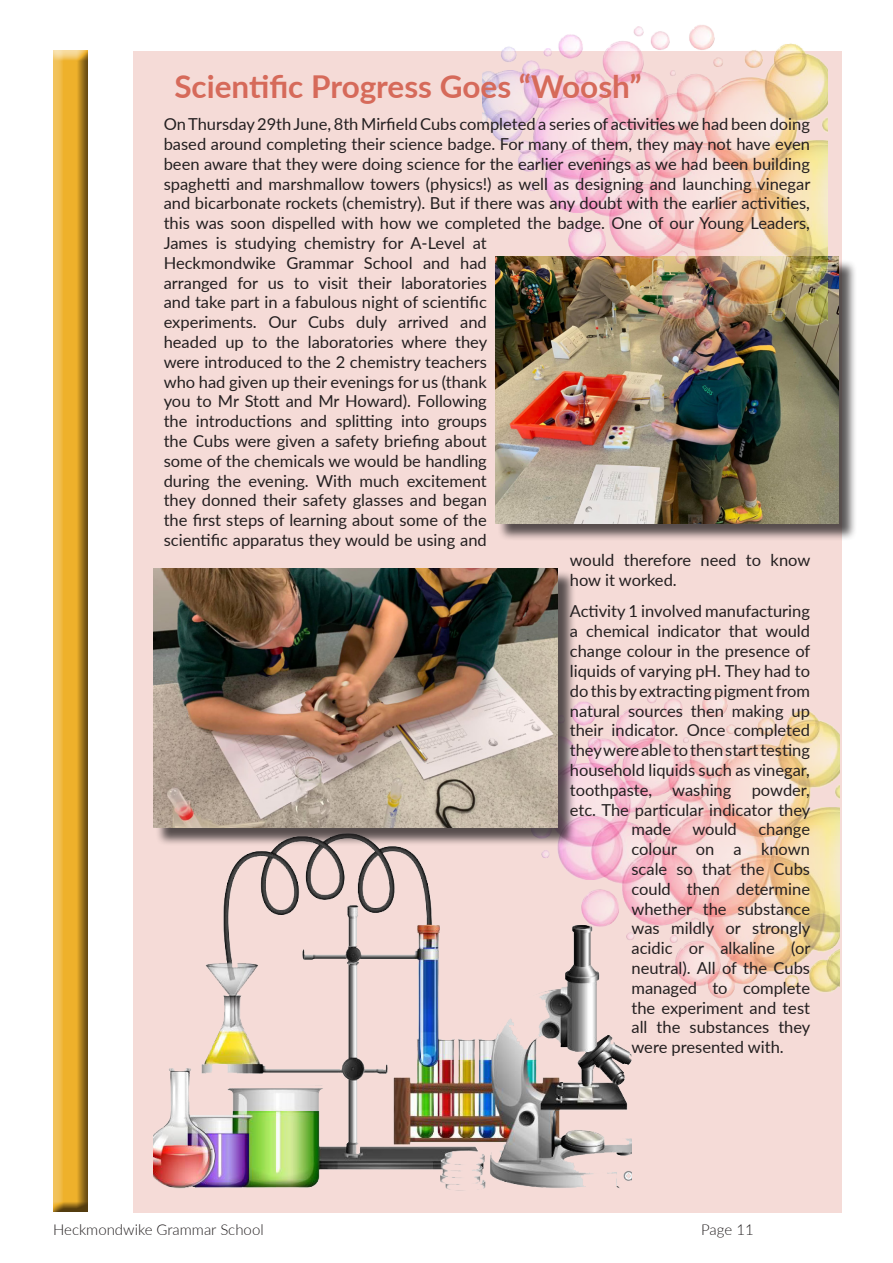
<style>
.page{position:relative;width:893px;height:1263px;background:#fff}
.page>*{position:absolute;margin:0;border:0;box-sizing:border-box;transform-origin:0 0}
.t1{font:700 31.5px "Lato";color:#d66a5a}
.t2{font:16.5px/19.8px "Lato";color:#231f20;text-align:justify}
.t3{font:300 15px "Lato";color:#231f20}
</style>
<div class="page">
<div style="left:47px;top:51px;width:41px;height:1162px;background:#231f20;opacity:.75"></div>
<div style="left:134px;top:51px;width:708px;height:1161px;background:#f5dbd7"></div>
<img style="left:153px;top:827px;width:478px;height:364px">
<div style="left:498px;top:259px;width:359px;height:282px;background:#231f20;opacity:.75"></div>
<img style="left:495px;top:257px;width:344px;height:266px">
<img style="left:495px;top:692px;width:345px;height:331px">
<div style="left:155px;top:570px;width:421px;height:276px;background:#231f20;opacity:.75"></div>
<img style="left:153px;top:568px;width:404px;height:259px">
<img style="left:483px;top:25px;width:344px;height:330px">
<p class="t1" style="left:174px;top:63px;width:469px">Scientific Progress Goes “Woosh”</p>
<p class="t2" style="left:164px;top:114px;width:648px">On Thursday 29th June, 8th Mirfield Cubs completed a series of activities we had been doing</p>
<p class="t2" style="left:164px;top:133px;width:648px">based around completing their science badge. For many of them, they may not have even</p>
<p class="t2" style="left:164px;top:153px;width:648px">been aware that they were doing science for the earlier evenings as we had been building</p>
<p class="t2" style="left:164px;top:173px;width:648px">spaghetti and marshmallow towers (physics!) as well as designing and launching vinegar</p>
<p class="t2" style="left:164px;top:193px;width:648px">and bicarbonate rockets (chemistry). But if there was any doubt with the earlier activities,</p>
<p class="t2" style="left:164px;top:213px;width:648px">this was soon dispelled with how we completed the badge. One of our Young Leaders,</p>
<p class="t2" style="left:164px;top:232px;width:325px">James is studying chemistry for A-Level at</p>
<p class="t2" style="left:164px;top:252px;width:325px">Heckmondwike Grammar School and had</p>
<p class="t2" style="left:164px;top:272px;width:325px">arranged for us to visit their laboratories</p>
<p class="t2" style="left:164px;top:292px;width:325px">and take part in a fabulous night of scientific</p>
<p class="t2" style="left:164px;top:312px;width:325px">experiments. Our Cubs duly arrived and</p>
<p class="t2" style="left:164px;top:331px;width:325px">headed up to the laboratories where they</p>
<p class="t2" style="left:164px;top:351px;width:325px">were introduced to the 2 chemistry teachers</p>
<p class="t2" style="left:164px;top:371px;width:325px">who had given up their evenings for us (thank</p>
<p class="t2" style="left:164px;top:391px;width:325px">you to Mr Stott and Mr Howard). Following</p>
<p class="t2" style="left:164px;top:411px;width:325px">the introductions and splitting into groups</p>
<p class="t2" style="left:164px;top:430px;width:325px">the Cubs were given a safety briefing about</p>
<p class="t2" style="left:164px;top:450px;width:325px">some of the chemicals we would be handling</p>
<p class="t2" style="left:164px;top:470px;width:325px">during the evening. With much excitement</p>
<p class="t2" style="left:164px;top:490px;width:325px">they donned their safety glasses and began</p>
<p class="t2" style="left:164px;top:510px;width:325px">the first steps of learning about some of the</p>
<p class="t2" style="left:164px;top:529px;width:325px">scientific apparatus they would be using and</p>
<p class="t2" style="left:570px;top:549px;width:242px">would therefore need to know</p>
<p class="t2" style="left:570px;top:569px;width:109px">how it worked.</p>
<p class="t2" style="left:570px;top:601px;width:242px">Activity 1 involved manufacturing</p>
<p class="t2" style="left:570px;top:621px;width:242px">a chemical indicator that would</p>
<p class="t2" style="left:570px;top:640px;width:242px">change colour in the presence of</p>
<p class="t2" style="left:570px;top:660px;width:242px">liquids of varying pH. They had to</p>
<p class="t2" style="left:570px;top:680px;width:242px">do this by extracting pigment from</p>
<p class="t2" style="left:570px;top:700px;width:242px">natural sources then making up</p>
<p class="t2" style="left:570px;top:720px;width:242px">their indicator. Once completed</p>
<p class="t2" style="left:570px;top:739px;width:242px">they were able to then start testing</p>
<p class="t2" style="left:570px;top:759px;width:242px">household liquids such as vinegar,</p>
<p class="t2" style="left:570px;top:779px;width:242px">toothpaste, washing powder,</p>
<p class="t2" style="left:570px;top:799px;width:242px">etc. The particular indicator they</p>
<p class="t2" style="left:631px;top:819px;width:41px">made</p>
<p class="t2" style="left:692px;top:819px;width:46px">would</p>
<p class="t2" style="left:631px;top:819px;width:180px;text-indent:127px">change colour on a known scale so that the Cubs could then determine whether the substance was mildly or strongly acidic or alkaline (or neutral). All of the Cubs managed to complete the experiment and test all the substances they were presented with.</p>
<p class="t3" style="left:53px;top:1219px;width:212px">Heckmondwike Grammar School</p>
<p class="t3" style="left:701px;top:1219px;width:54px">Page 11</p>
</div>
